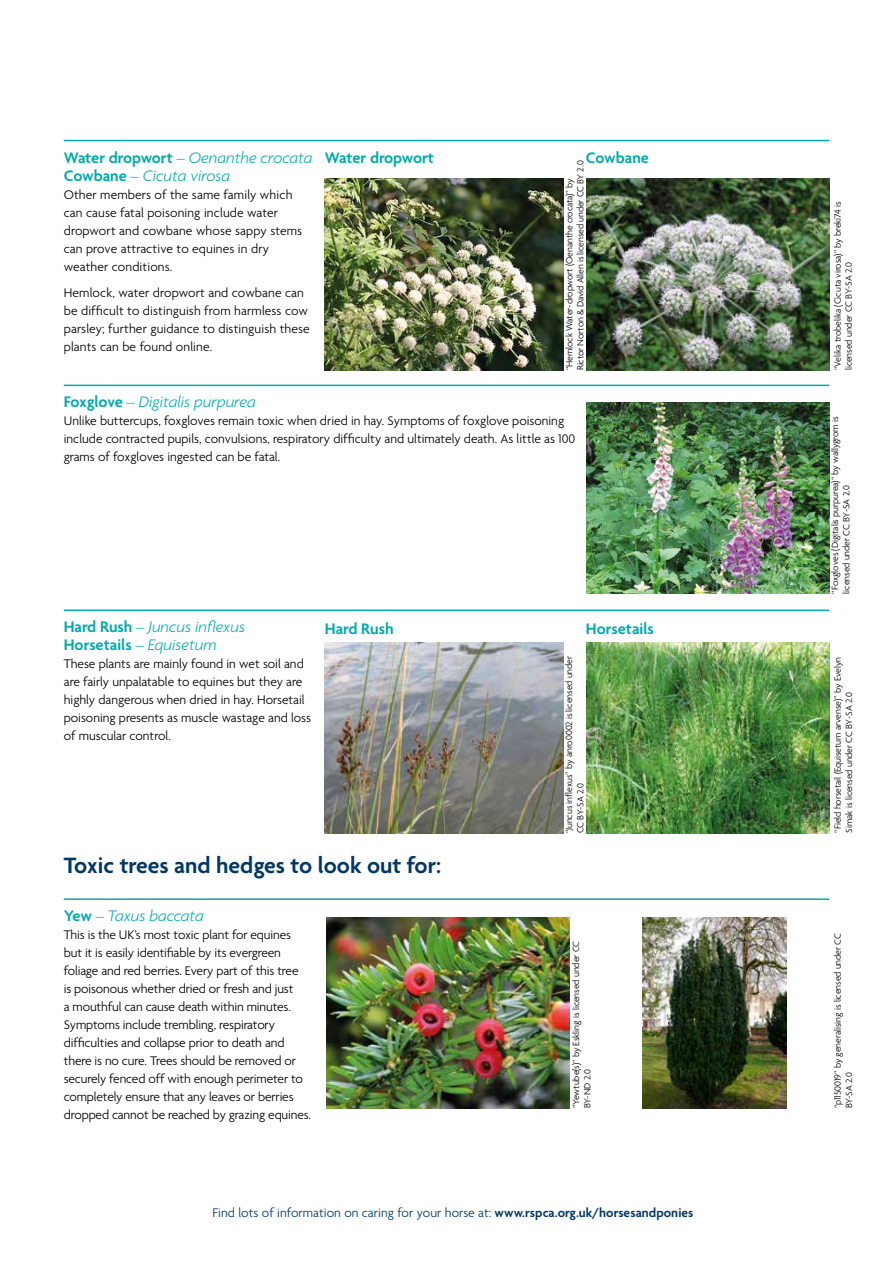
<style>
.page{position:relative;width:893px;height:1263px;background:#fff}
.page>*{position:absolute;margin:0;border:0;box-sizing:border-box;transform-origin:0 0}
.t1{font:600 24px "Agenda";color:#003865}
.t2{font:italic 300 16.5px/18px "Agenda";color:#00a9ab}
.t3{font:600 16.5px "Agenda";color:#00a9ab}
.t4{font:300 13.5px/18px "Agenda";letter-spacing:-.005em;color:#000}
.t5{font:300 13.5px "Agenda";letter-spacing:.005em;color:#003865}
.t6{font:300 9.75px/11.2px "Agenda";letter-spacing:-.005em;color:#000}
.s1{font-weight:600;font-style:normal}
.s2{font-weight:600}
</style>
<div class="page">
<hr style="left:64px;top:140px;width:765px;height:1px;background:#00a9ab">
<hr style="left:64px;top:385px;width:765px;height:1px;background:#00a9ab">
<hr style="left:64px;top:609px;width:765px;height:2px;background:#00a9ab">
<hr style="left:64px;top:898px;width:765px;height:2px;background:#00a9ab">
<img style="left:325px;top:179px;width:238px;height:191px">
<img style="left:586px;top:179px;width:243px;height:191px">
<img style="left:586px;top:402px;width:243px;height:192px">
<img style="left:325px;top:642px;width:238px;height:191px">
<img style="left:586px;top:642px;width:243px;height:191px">
<img style="left:326px;top:917px;width:244px;height:191px">
<img style="left:642px;top:917px;width:145px;height:191px">
<p class="t2" style="left:64px;top:148px;width:250px"><span class="s1">Water dropwort</span> – Oenanthe crocata<br><span class="s1">Cowbane</span> – Cicuta virosa</p>
<p class="t4" style="left:64px;top:185px;width:240px">Other members of the same family which can cause fatal poisoning include water dropwort and cowbane whose sappy stems can prove attractive to equines in dry weather conditions.</p>
<p class="t4" style="left:64px;top:283px;width:248px">Hemlock, water dropwort and cowbane can be difficult to distinguish from harmless cow parsley; further guidance to distinguish these plants can be found online.</p>
<p class="t3" style="left:325px;top:147px;width:111px">Water dropwort</p>
<p class="t3" style="left:586px;top:147px;width:64px">Cowbane</p>
<p class="t6" style="left:563px;top:370px;width:211px;rotate:-90deg">“Hemlock Water-dropwort (Oenanthe crocata)” by<br>Rictor Norton &amp; David Allen is licensed under CC BY 2.0</p>
<p class="t2" style="left:64px;top:393px;width:193px"><span class="s1">Foxglove</span> – Digitalis purpurea</p>
<p class="t4" style="left:64px;top:412px;width:513px">Unlike buttercups, foxgloves remain toxic when dried in hay. Symptoms of foxglove poisoning include contracted pupils, convulsions, respiratory difficulty and ultimately death. As little as 100 grams of foxgloves ingested can be fatal.</p>
<p class="t6" style="left:832px;top:370px;width:171px;rotate:-90deg">“Velika trobelika (Cicuta virosa)” by breki74 is licensed under CC BY-SA 2.0</p>
<p class="t6" style="left:829px;top:594px;width:179px;rotate:-90deg">“Foxgloves (Digitalis purpurea)” by wallygrom is licensed under CC BY-SA 2.0</p>
<p class="t2" style="left:64px;top:618px;width:183px"><span class="s1">Hard Rush</span> – Juncus inflexus<br><span class="s1">Horsetails</span> – Equisetum</p>
<p class="t4" style="left:64px;top:655px;width:249px">These plants are mainly found in wet soil and are fairly unpalatable to equines but they are highly dangerous when dried in hay. Horsetail poisoning presents as muscle wastage and loss of muscular control.</p>
<p class="t3" style="left:325px;top:618px;width:70px">Hard Rush</p>
<p class="t3" style="left:586px;top:618px;width:69px">Horsetails</p>
<p class="t6" style="left:563px;top:833px;width:179px;rotate:-90deg">“Juncus inflexus” by anro0002 is licensed under<br>CC BY-SA 2.0</p>
<p class="t6" style="left:832px;top:833px;width:177px;rotate:-90deg">“Field horsetail (Equisetum arvense)” by Evelyn<br>Simak is licensed under CC BY-SA 2.0</p>
<h1 class="t1" style="left:64px;top:851px;width:379px">Toxic trees and hedges to look out for:</h1>
<p class="t2" style="left:64px;top:907px;width:142px"><span class="s1">Yew</span> – Taxus baccata</p>
<p class="t4" style="left:64px;top:926px;width:249px">This is the UK’s most toxic plant for equines but it is easily identifiable by its evergreen foliage and red berries. Every part of this tree<br>is poisonous whether dried or fresh and just<br>a mouthful can cause death within minutes.<br>Symptoms include trembling, respiratory difficulties and collapse prior to death and there is no cure. Trees should be removed or securely fenced off with enough perimeter to completely ensure that any leaves or berries dropped cannot be reached by grazing equines.</p>
<p class="t6" style="left:570px;top:1108px;width:169px;rotate:-90deg">“Yewtube(s)” by Eskling is licensed under CC<br>BY-ND 2.0</p>
<p class="t6" style="left:832px;top:1108px;width:177px;rotate:-90deg">“p1150019” by generalising is licensed under CC<br>BY-SA 2.0</p>
<p class="t5" style="left:213px;top:1205px;width:482px">Find lots of information on caring for your horse at: <span class="s2">www.rspca.org.uk/horsesandponies</span></p>
</div>
